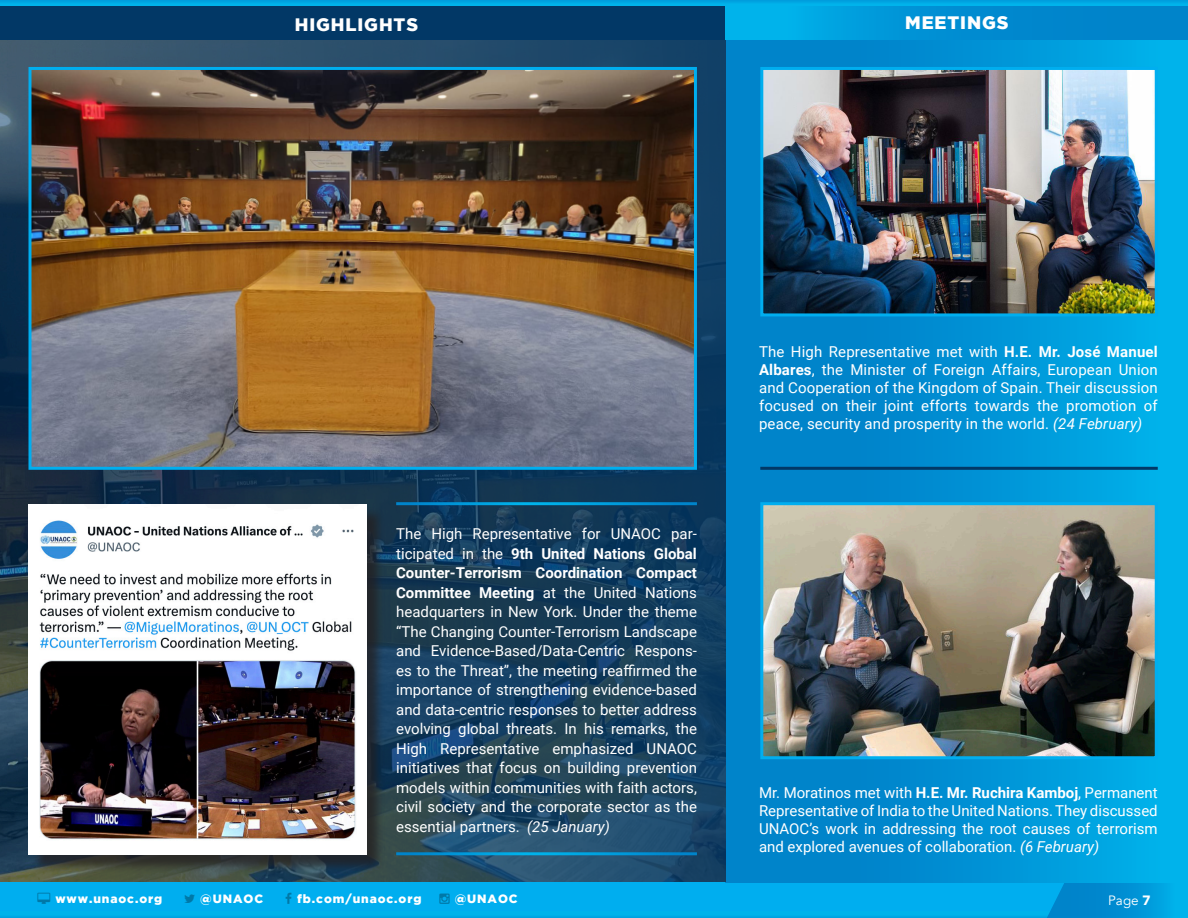
<style>
.page{position:relative;width:1188px;height:918px;background:#fff}
.page>*{position:absolute;margin:0;border:0;box-sizing:border-box;transform-origin:0 0}
.t1{font:900 18px "Gotham";letter-spacing:.05em;color:#fff}
.t2{font:15px/19.5px "Roboto";color:#fff;text-align:justify}
.t3{font:13.5px "Avenir";color:#fff}
.t4{font:900 12px "Gotham";letter-spacing:.075em;color:#fff}
.s1{font-weight:700}
.s2{font-style:italic}
.s3{font-weight:900}
</style>
<div class="page">
<div style="left:0;top:882px;width:1188px;height:36px;background:#00aeef"></div>
<div style="left:0;top:912px;width:1188px;height:6px;background:#00b3eb"></div>
<svg style="left:1047px;top:882px;width:119px;height:36px"></svg>
<div style="left:0;top:0;width:1188px;height:6px;background:#00abe6"></div>
<div style="left:726px;top:7px;width:462px;height:875px;background:linear-gradient(to right,#0079c3,#00afe9)"></div>
<img style="left:0;top:40px;width:726px;height:842px">
<div style="left:0;top:6px;width:726px;height:34px;background:#023866"></div>
<img style="left:764px;top:71px;width:390px;height:241px">
<div style="left:760px;top:67px;width:398px;height:249px;border:3px solid #00aeef"></div>
<img style="left:764px;top:506px;width:390px;height:249px">
<div style="left:760px;top:502px;width:398px;height:257px;border:3px solid #00aeef"></div>
<div style="left:31px;top:507px;width:354px;height:366px;background:#231f20;opacity:.75"></div>
<img style="left:28px;top:505px;width:338px;height:350px">
<img style="left:32px;top:71px;width:661px;height:395px">
<div style="left:28px;top:67px;width:669px;height:403px;border:3px solid #00aeef"></div>
<hr style="left:396px;top:852px;width:301px;height:3px;background:#fff">
<hr style="left:396px;top:502px;width:301px;height:3px;background:#fff">
<div style="left:726px;top:6px;width:462px;height:34px;background:linear-gradient(to right,#00b0ea,#0078c2)"></div>
<hr style="left:760px;top:467px;width:398px;height:3px;background:#023866">
<p class="t1" style="left:295px;top:15px;width:125px">HIGHLIGHTS</p>
<p class="t1" style="left:905px;top:12px;width:105px">MEETINGS</p>
<p class="t2" style="left:396px;top:524px;width:302px">The High Representative for UNAOC par&shy;ticipated in the <span class="s1">9th United Nations Global Counter-Terrorism Coordination Compact Committee Meeting</span> at the United Nations headquarters in New York. Under the theme “The Changing Counter-Terrorism Landscape and Evidence-Based/Data-Centric Respons&shy;es to the Threat”, the meeting reaffirmed the importance of strengthening evidence-based and data-centric responses to better address evolving global threats. In his remarks, the High Representative emphasized UNAOC initiatives that focus on building prevention models within communities with faith actors, civil society and the corporate sector as the essential partners. <span class="s2">(25 January)</span></p>
<p class="t2" style="left:759px;top:342px;width:400px;line-height:18px">The High Representative met with <span class="s1">H.E. Mr. José Manuel Albares</span>, the Minister of Foreign Affairs, European Union and Cooperation of the Kingdom of Spain. Their discussion focused on their joint efforts towards the promotion of peace, security and prosperity in the world. <span class="s2">(24 February)</span></p>
<p class="t2" style="left:759px;top:783px;width:400px;line-height:18px">Mr. Moratinos met with <span class="s1">H.E. Mr. Ruchira Kamboj</span>, Permanent Representative of India to the United Nations. They discussed UNAOC’s work in addressing the root causes of terrorism and explored avenues of collaboration. <span class="s2">(6 February)</span></p>
<p class="t4" style="left:55px;top:892px;width:108px">www.unaoc.org</p>
<p class="t4" style="left:200px;top:892px;width:64px">@UNAOC</p>
<p class="t4" style="left:297px;top:892px;width:126px">fb.com/unaoc.org</p>
<p class="t4" style="left:455px;top:892px;width:64px">@UNAOC</p>
<p class="t3" style="left:1108px;top:892px;width:44px">Page <span class="s3">7</span></p>
</div>
